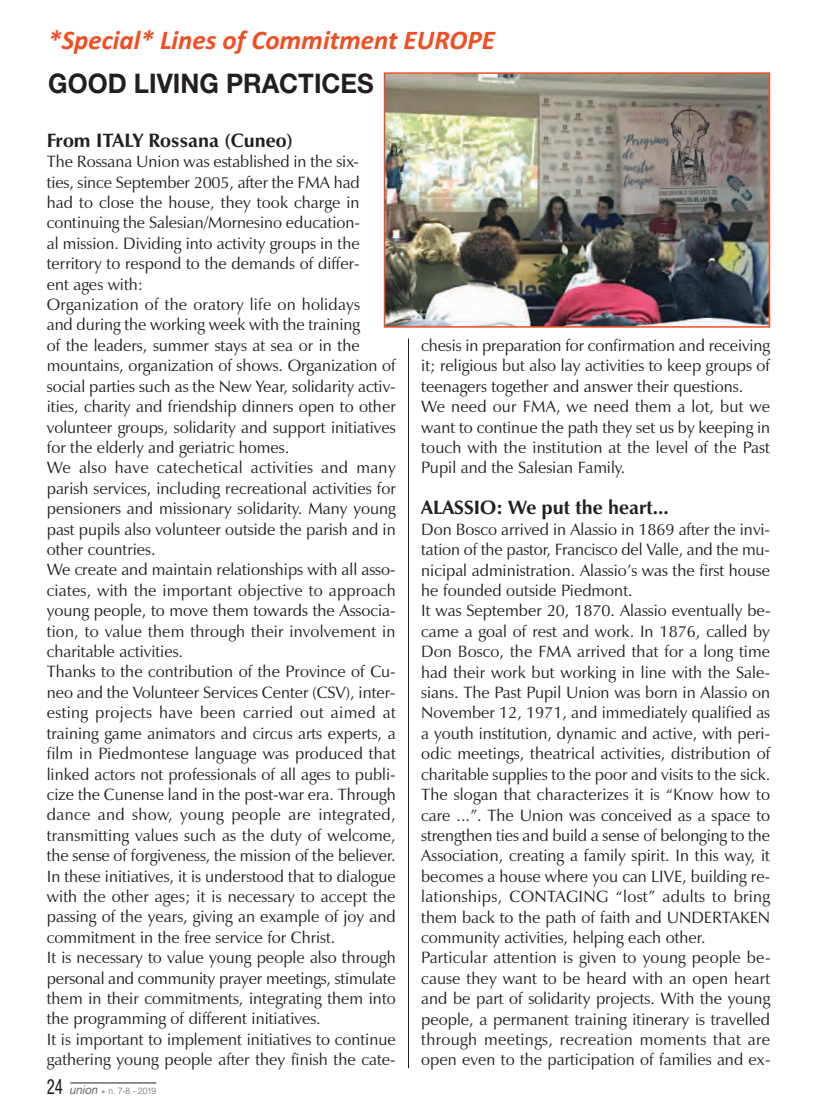
<style>
.page{position:relative;width:817px;height:1115px;background:#fff}
.page>*{position:absolute;margin:0;border:0;box-sizing:border-box;transform-origin:0 0}
.t1{font:italic 700 27px "Calibri";color:#f04d22}
.t2{font:700 27px "Helvetica Neue LT Pro";color:#231f20;scale:.95 1}
.t3{font:700 19.5px "Zapf Humanist 601 BT";color:#231f20}
.t4{font:16.5px/20.4px "Zapf Humanist 601 BT";color:#231f20}
.t5{font:300 9px "Helvetica";color:#636366;scale:.95 1}
.s1{font-family:"Helvetica Neue";font-weight:400;font-stretch:condensed;font-size:21px;color:#231f20}
.s2{font-family:"Helvetica Neue LT Pro";font-weight:400;font-style:italic;font-size:12px}
.s3{color:#a8a9ad}
</style>
<div class="page">
<hr style="left:70px;top:1082px;width:86px;height:1px;background:#231f20">
<img style="left:387px;top:75px;width:380px;height:249px">
<div style="left:384px;top:72px;width:386px;height:255px;border:2px solid #f04d22"></div>
<hr style="left:408px;top:338px;width:1px;height:729px;background:#231f20">
<h1 class="t1" style="left:48px;top:24px;width:448px">*Special* Lines of Commitment EUROPE</h1>
<h1 class="t2" style="left:48px;top:74px;width:344px">GOOD LIVING PRACTICES</h1>
<p class="t3" style="left:47px;top:128px;width:248px">From ITALY Rossana (Cuneo)</p>
<p class="t4" style="left:47px;top:151px;width:350px">The Rossana Union was established in the six-<br>ties, since September 2005, after the FMA had<br>had to close the house, they took charge in continuing the Salesian/Mornesino education-<br>al mission. Dividing into activity groups in the territory to respond to the demands of differ-<br>ent ages with:<br>Organization of the oratory life on holidays<br>and during the working week with the training<br>of the leaders, summer stays at sea or in the mountains, organization of shows. Organization of social parties such as the New Year, solidarity activ&shy;ities, charity and friendship dinners open to other volunteer groups, solidarity and support initiatives for the elderly and geriatric homes.<br>We also have catechetical activities and many parish services, including recreational activities for pensioners and missionary solidarity. Many young past pupils also volunteer outside the parish and in other countries.<br>We create and maintain relationships with all asso&shy;ciates, with the important objective to approach young people, to move them towards the Associa&shy;tion, to value them through their involvement in charitable activities.<br>Thanks to the contribution of the Province of Cu&shy;neo and the Volunteer Services Center (CSV), inter&shy;esting projects have been carried out aimed at training game animators and circus arts experts, a film in Piedmontese language was produced that linked actors not professionals of all ages to publi&shy;cize the Cunense land in the post-war era. Through dance and show, young people are integrated, transmitting values such as the duty of welcome, the sense of forgiveness, the mission of the believer.<br>In these initiatives, it is understood that to dialogue with the other ages; it is necessary to accept the passing of the years, giving an example of joy and commitment in the free service for Christ.<br>It is necessary to value young people also through personal and community prayer meetings, stimulate them in their commitments, integrating them into the programming of different initiatives.<br>It is important to implement initiatives to continue gathering young people after they finish the cate-</p>
<p class="t5" style="left:47px;top:1082px;width:117px"><span class="s1">24</span> <span class="s2">union</span> <span class="s3">•</span> n. 7-8 - 2019</p>
<p class="t4" style="left:421px;top:335px;width:350px">chesis in preparation for confirmation and receiving it; religious but also lay activities to keep groups of teenagers together and answer their questions.<br>We need our FMA, we need them a lot, but we want to continue the path they set us by keeping in touch with the institution at the level of the Past Pupil and the Salesian Family.</p>
<p class="t3" style="left:421px;top:496px;width:249px">ALASSIO: We put the heart...</p>
<p class="t4" style="left:421px;top:518px;width:351px">Don Bosco arrived in Alassio in 1869 after the invi&shy;tation of the pastor, Francisco del Valle, and the mu&shy;nicipal administration. Alassio’s was the first house he founded outside Piedmont.<br>It was September 20, 1870. Alassio eventually be&shy;came a goal of rest and work. In 1876, called by Don Bosco, the FMA arrived that for a long time had their work but working in line with the Sale&shy;sians. The Past Pupil Union was born in Alassio on November 12, 1971, and immediately qualified as a youth institution, dynamic and active, with peri&shy;odic meetings, theatrical activities, distribution of charitable supplies to the poor and visits to the sick.<br>The slogan that characterizes it is “Know how to care ...”. The Union was conceived as a space to strengthen ties and build a sense of belonging to the Association, creating a family spirit. In this way, it becomes a house where you can LIVE, building re&shy;lationships, CONTAGING “lost” adults to bring them back to the path of faith and UNDERTAKEN community activities, helping each other.<br>Particular attention is given to young people be&shy;cause they want to be heard with an open heart and be part of solidarity projects. With the young people, a permanent training itinerary is travelled through meetings, recreation moments that are open even to the participation of families and ex-</p>
</div>
